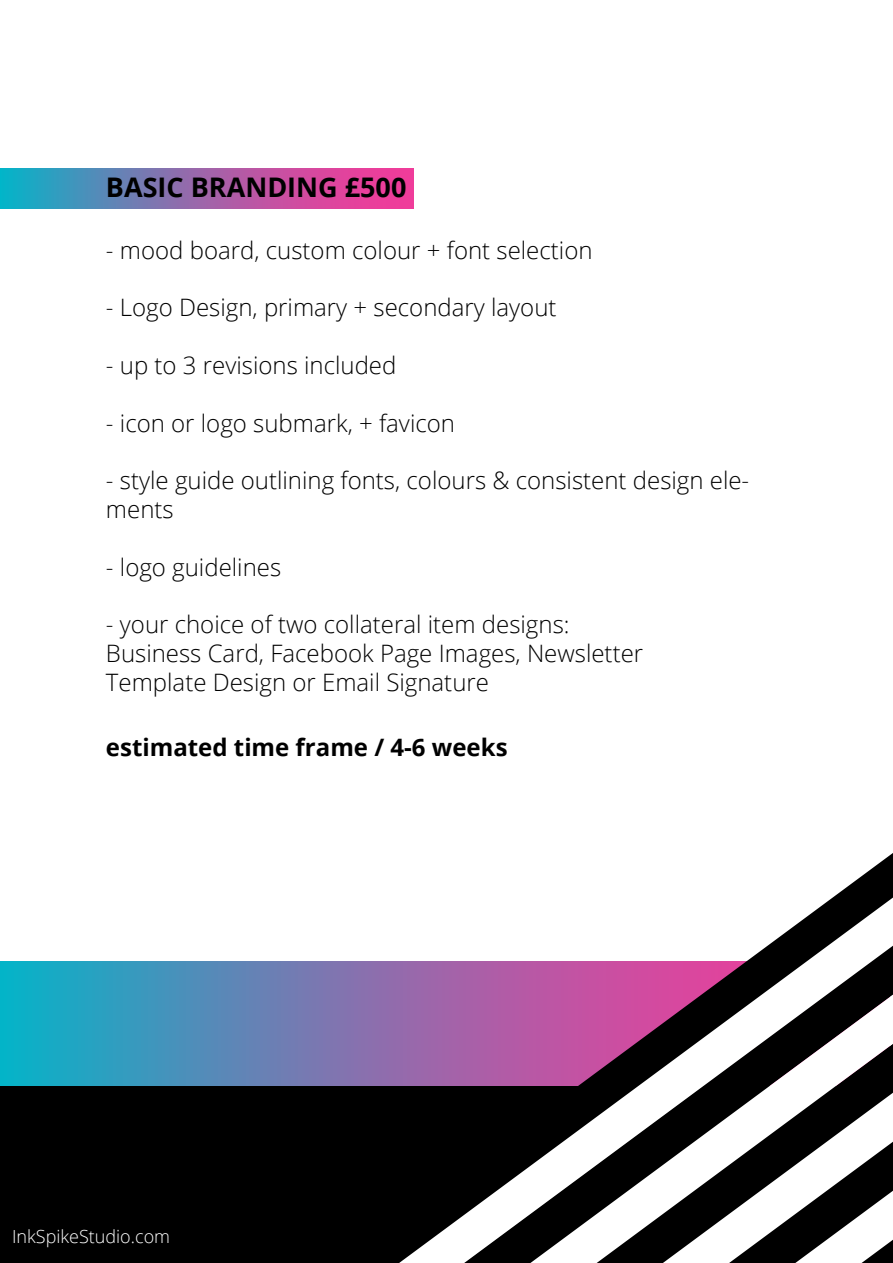
<style>
.page{position:relative;width:893px;height:1263px;background:#fff}
.page>*{position:absolute;margin:0;border:0;box-sizing:border-box;transform-origin:0 0}
.t1{font:700 27px "Open Sans";color:#000}
.t2{font:300 24px/28.8px "Open Sans";color:#000}
.t3{font:700 24px "Open Sans";color:#000}
.t4{font:300 18px "Open Sans";color:#fff}
</style>
<div class="page">
<div style="left:0;top:1085px;width:339px;height:178px;background:#000"></div>
<svg style="left:0;top:962px;width:339px;height:123px;background:#4493bb"></svg>
<svg style="left:0;top:168px;width:413px;height:40px;background:#926aac"></svg>
<svg style="left:339px;top:853px;width:554px;height:410px"></svg>
<svg style="left:399px;top:897px;width:494px;height:366px"></svg>
<svg style="left:464px;top:946px;width:429px;height:317px"></svg>
<svg style="left:530px;top:995px;width:363px;height:268px"></svg>
<p class="t1" style="left:106px;top:169px;width:302px">BASIC BRANDING £500</p>
<p class="t2" style="left:106px;top:235px;width:488px">- mood board, custom colour + font selection</p>
<p class="t2" style="left:106px;top:292px;width:452px">- Logo Design, primary + secondary layout</p>
<p class="t2" style="left:106px;top:350px;width:292px">- up to 3 revisions included</p>
<p class="t2" style="left:106px;top:408px;width:351px">- icon or logo submark, + favicon</p>
<p class="t2" style="left:106px;top:465px;width:645px">- style guide outlining fonts, colours &amp; consistent design ele&shy;ments</p>
<p class="t2" style="left:106px;top:552px;width:177px">- logo guidelines</p>
<p class="t2" style="left:106px;top:609px;width:539px">- your choice of two collateral item designs:<br>Business Card, Facebook Page Images, Newsletter<br>Template Design or Email Signature</p>
<p class="t3" style="left:106px;top:730px;width:403px">estimated time frame / 4-6 weeks</p>
<p class="t4" style="left:12px;top:1224px;width:160px">InkSpikeStudio.com</p>
</div>
